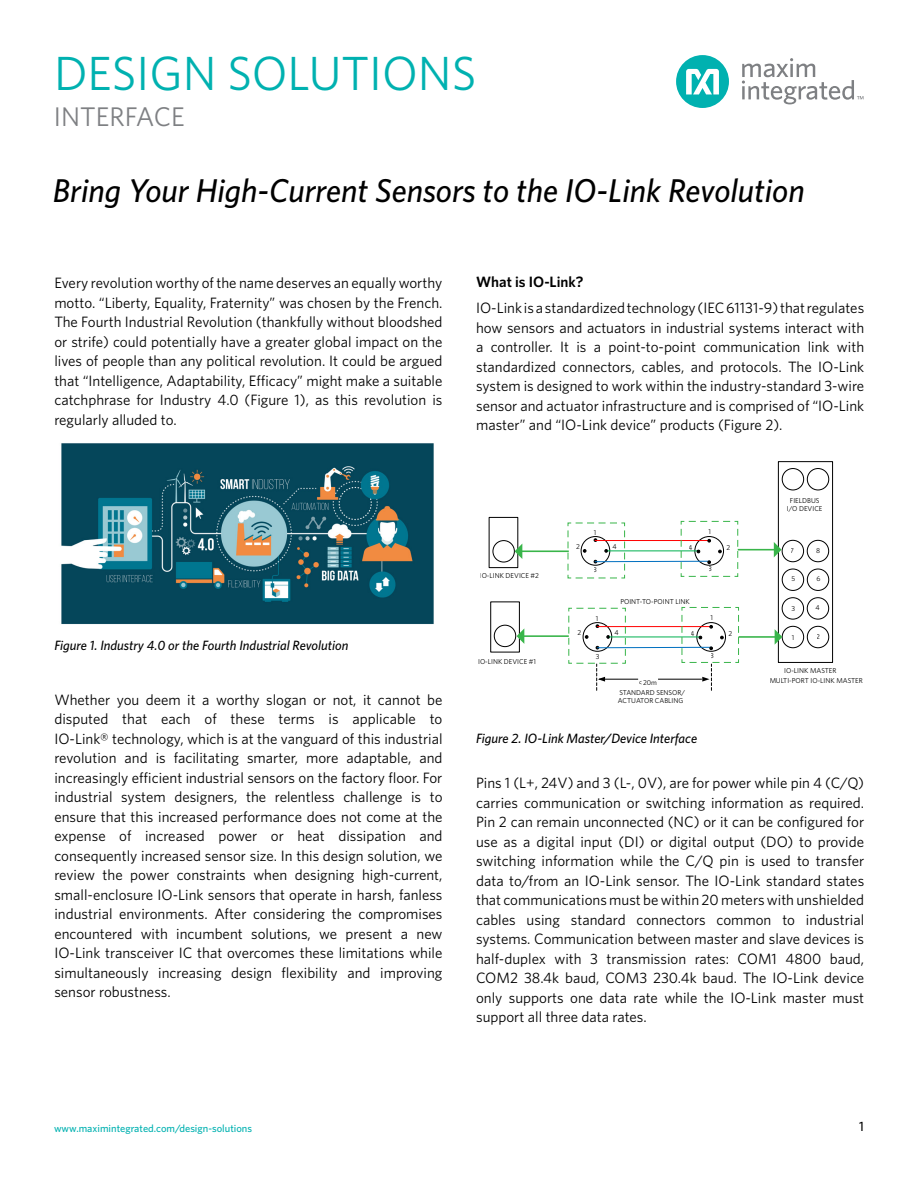
<style>
.page{position:relative;width:918px;height:1188px;background:#fff}
.page>*{position:absolute;margin:0;border:0;box-sizing:border-box;transform-origin:0 0}
.t1{font:48px "Whitney";color:#00b1b0}
.t2{font:italic 500 33px "Whitney";color:#000}
.t3{font:27px "Whitney";color:#7e8083}
.t4{font:15px/19.5px "Whitney";color:#000;text-align:justify}
.t5{font:600 15px "Whitney";color:#000}
.t6{font:italic 500 13.5px "Whitney";color:#000}
.t7{font:500 13.5px "Whitney";color:#000}
.t8{font:500 10.5px "Whitney";color:#00b1b0}
.t9{font:7.05px/9.9px "Whitney";color:#000}
</style>
<div class="page">
<div style="left:676px;top:55px;width:53px;height:53px;background:#00b1b0;border-radius:50%"></div>
<svg style="left:686px;top:69px;width:33px;height:25px"></svg>
<svg style="left:742px;top:58px;width:121px;height:46px"></svg>
<div style="left:490px;top:601px;width:30px;height:51px;border:1px solid #000"></div>
<hr style="left:597px;top:626px;width:114px;height:1px;background:#f00">
<hr style="left:609px;top:637px;width:92px;height:1px;background:#00b050">
<hr style="left:597px;top:647px;width:114px;height:1px;background:#0070c0">
<div style="left:778px;top:461px;width:55px;height:202px;border:1px solid #000"></div>
<hr style="left:595px;top:540px;width:114px;height:1px;background:#f00">
<hr style="left:608px;top:550px;width:91px;height:1px;background:#00b050">
<hr style="left:595px;top:561px;width:115px;height:1px;background:#0070c0">
<hr style="left:599px;top:679px;width:39px;height:1px;background:#000">
<hr style="left:658px;top:679px;width:44px;height:1px;background:#000">
<hr style="left:739px;top:636px;width:37px;height:2px;background:#39b54a">
<hr style="left:521px;top:550px;width:48px;height:2px;background:#39b54a">
<hr style="left:523px;top:635px;width:46px;height:2px;background:#39b54a">
<svg style="left:492px;top:516px;width:32px;height:132px"></svg>
<hr style="left:738px;top:549px;width:37px;height:1px;background:#39b54a">
<svg style="left:774px;top:461px;width:55px;height:188px"></svg>
<svg style="left:680px;top:521px;width:59px;height:56px"></svg>
<svg style="left:681px;top:607px;width:58px;height:83px"></svg>
<svg style="left:568px;top:607px;width:58px;height:83px"></svg>
<svg style="left:567px;top:522px;width:58px;height:57px"></svg>
<img style="left:61px;top:443px;width:373px;height:182px">
<h1 class="t1" style="left:54px;top:42px;width:424px">DESIGN SOLUTIONS</h1>
<h3 class="t3" style="left:54px;top:99px;width:132px">INTERFACE</h3>
<h2 class="t2" style="left:53px;top:169px;width:753px">Bring Your High-Current Sensors to the IO-Link Revolution</h2>
<p class="t4" style="left:54px;top:273px;width:390px">Every revolution worthy of the name deserves an equally worthy motto. “Liberty, Equality, Fraternity” was chosen by the French.<br>The Fourth Industrial Revolution (thankfully without bloodshed or strife) could potentially have a greater global impact on the lives of people than any political revolution. It could be argued that “Intelligence, Adaptability, Efficacy” might make a suitable catchphrase for Industry 4.0 (Figure 1), as this revolution is regularly alluded to.</p>
<p class="t6" style="left:54px;top:637px;width:296px">Figure 1. Industry 4.0 or the Fourth Industrial Revolution</p>
<p class="t4" style="left:54px;top:689px;width:390px">Whether you deem it a worthy slogan or not, it cannot be disputed that each of these terms is applicable to IO-Link® technology, which is at the vanguard of this industrial revolution and is facilitating smarter, more adaptable, and increasingly efficient industrial sensors on the factory floor. For industrial system designers, the relentless challenge is to ensure that this increased performance does not come at the expense of increased power or heat dissipation and consequently increased sensor size. In this design solution, we review the power constraints when designing high-current, small-enclosure IO-Link sensors that operate in harsh, fanless industrial environments. After considering the compromises encountered with incumbent solutions, we present a new IO-Link transceiver IC that overcomes these limitations while simultaneously increasing design flexibility and improving sensor robustness.</p>
<p class="t5" style="left:476px;top:272px;width:109px">What is IO-Link?</p>
<p class="t4" style="left:476px;top:298px;width:390px">IO-Link is a standardized technology (IEC 61131-9) that regulates how sensors and actuators in industrial systems interact with a controller. It is a point-to-point communication link with standardized connectors, cables, and protocols. The IO-Link system is designed to work within the industry-standard 3-wire sensor and actuator infrastructure and is comprised of “IO-Link master” and “IO-Link device” products (Figure 2).</p>
<p class="t9" style="left:480px;top:570px;width:61px">IO-LINK DEVICE #2</p>
<p class="t9" style="left:478px;top:657px;width:59px">IO-LINK DEVICE #1</p>
<p class="t9" style="left:576px;top:541px;width:5px">2</p>
<p class="t9" style="left:594px;top:527px;width:4px">1</p>
<p class="t9" style="left:594px;top:565px;width:5px">3</p>
<p class="t9" style="left:577px;top:627px;width:5px">2</p>
<p class="t9" style="left:596px;top:613px;width:4px">1</p>
<p class="t9" style="left:596px;top:651px;width:5px">3</p>
<p class="t9" style="left:613px;top:541px;width:6px">4</p>
<p class="t9" style="left:689px;top:542px;width:6px">4</p>
<p class="t9" style="left:620px;top:596px;width:71px">POINT-TO-POINT LINK</p>
<p class="t9" style="left:615px;top:627px;width:6px">4</p>
<p class="t9" style="left:691px;top:628px;width:6px">4</p>
<p class="t9" style="left:619px;top:677px;width:67px;text-indent:20px">&lt;20m<br>STANDARD SENSOR/</p>
<p class="t9" style="left:618px;top:695px;width:67px">ACTUATOR CABLING</p>
<p class="t9" style="left:708px;top:526px;width:4px">1</p>
<p class="t9" style="left:709px;top:564px;width:5px">3</p>
<p class="t9" style="left:726px;top:542px;width:5px">2</p>
<p class="t9" style="left:710px;top:613px;width:4px">1</p>
<p class="t9" style="left:711px;top:650px;width:5px">3</p>
<p class="t9" style="left:728px;top:628px;width:5px">2</p>
<p class="t9" style="left:787px;top:496px;width:37px;line-height:8.6px;text-align:center">FIELDBUS<br>I/O DEVICE</p>
<p class="t9" style="left:791px;top:545px;width:5px">7</p>
<p class="t9" style="left:816px;top:545px;width:6px">8</p>
<p class="t9" style="left:791px;top:574px;width:5px">5</p>
<p class="t9" style="left:816px;top:574px;width:6px">6</p>
<p class="t9" style="left:792px;top:603px;width:5px">3</p>
<p class="t9" style="left:816px;top:602px;width:6px">4</p>
<p class="t9" style="left:792px;top:633px;width:4px">1</p>
<p class="t9" style="left:817px;top:632px;width:5px">2</p>
<p class="t9" style="left:784px;top:665px;width:54px">IO-LINK MASTER</p>
<p class="t9" style="left:770px;top:676px;width:95px">MULTI-PORT IO-LINK MASTER</p>
<p class="t6" style="left:476px;top:729px;width:223px">Figure 2. IO-Link Master/Device Interface</p>
<p class="t4" style="left:476px;top:773px;width:390px">Pins 1 (L+, 24V) and 3 (L-, 0V), are for power while pin 4 (C/Q) carries communication or switching information as required.<br>Pin 2 can remain unconnected (NC) or it can be configured for use as a digital input (DI) or digital output (DO) to provide switching information while the C/Q pin is used to transfer data to/from an IO-Link sensor. The IO-Link standard states that communications must be within 20 meters with unshielded cables using standard connectors common to industrial systems. Communication between master and slave devices is half-duplex with 3 transmission rates: COM1 4800 baud, COM2 38.4k baud, COM3 230.4k baud. The IO-Link device only supports one data rate while the IO-Link master must support all three data rates.</p>
<p class="t8" style="left:54px;top:1122px;width:200px">www.maximintegrated.com/design-solutions</p>
<p class="t7" style="left:859px;top:1118px;width:6px">1</p>
</div>
